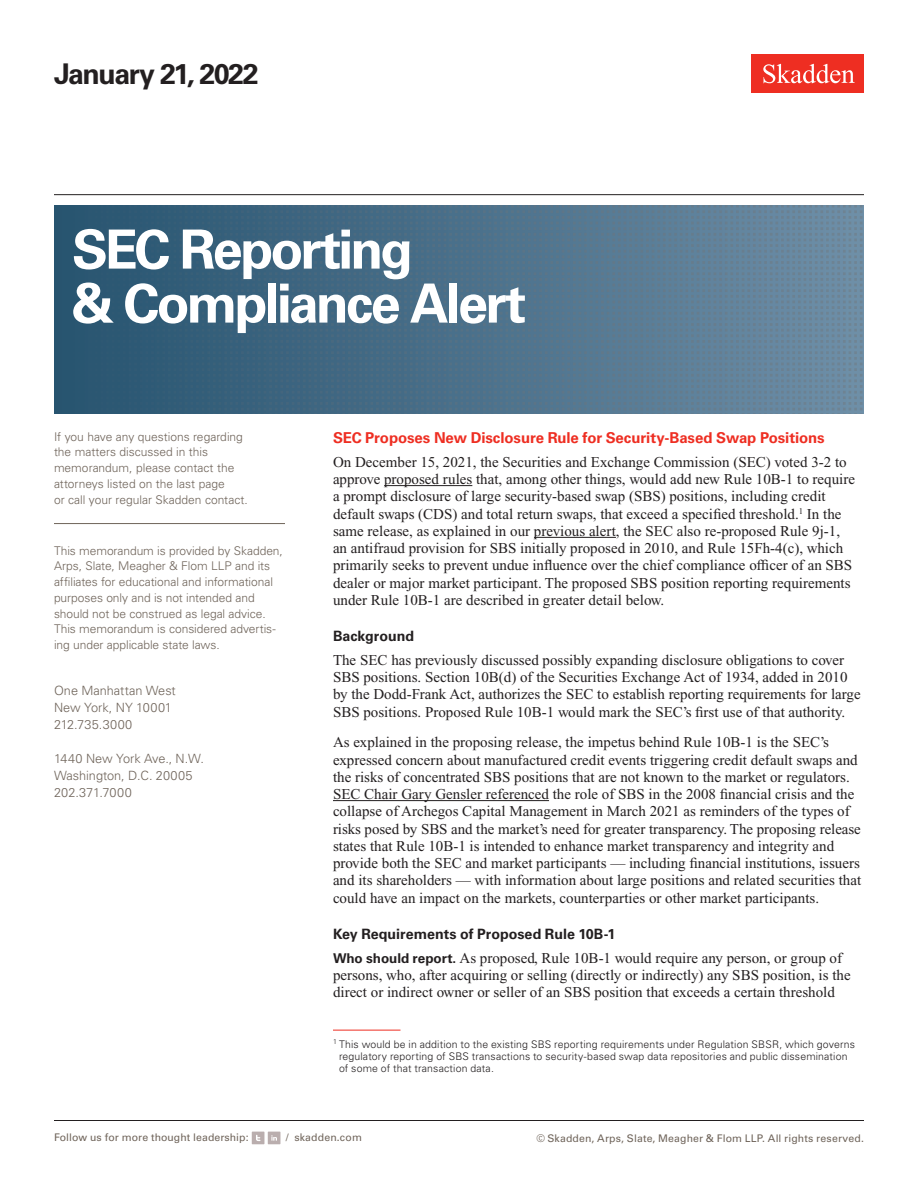
<style>
.page{position:relative;width:918px;height:1188px;background:#fff}
.page>*{position:absolute;margin:0;border:0;box-sizing:border-box;transform-origin:0 0}
.Title_Practice_Speci{font:700 54px/54px "Univers LT Std";letter-spacing:-.055em;color:#fff}
.Title_date{font:700 28.5px "Univers LT Std";letter-spacing:-.05em;color:#231f20}
.Main_Body{font:15px/17.2px "Times New Roman PS Std";color:#231f20}
.First_Level_Heading{font:700 15px "Univers LT Std";letter-spacing:-.01em;color:#ee2e22}
.Second_Level_Heading{font:700 14.25px "Univers LT Std";color:#231f20}
.Contacts{font:300 12.75px/17px "Univers LT Std";color:#6f645a}
.Sidebar_body_rule_be{font:300 12px/15.8px "Univers LT Std";letter-spacing:-.005em;color:#6f645a}
.Footnote{font:300 10.5px/12px "Univers LT Std";letter-spacing:.015em;color:#231f20}
.t1{font:10.5px "Univers LT Std";letter-spacing:.01em;color:#6f645a}
.s1{font-family:"Univers LT Std";font-weight:700;font-size:13.5px}
</style>
<div class="page">
<div style="left:752px;top:54px;width:112px;height:39px;background:#ee2e22"></div>
<svg style="left:763px;top:64px;width:92px;height:19px"></svg>
<hr style="left:54px;top:1120px;width:810px;height:1px;background:#231f20">
<hr style="left:54px;top:194px;width:810px;height:1px;background:#231f20">
<div style="left:252px;top:1132px;width:12px;height:12px;background:#baaeae"></div>
<svg style="left:256px;top:1135px;width:4px;height:6px"></svg>
<div style="left:268px;top:1132px;width:12px;height:12px;background:#baaeae"></div>
<svg style="left:271px;top:1135px;width:6px;height:6px"></svg>
<img style="left:54px;top:206px;width:810px;height:208px">
<hr style="left:54px;top:523px;width:231px;height:1px;background:#6f645a">
<hr style="left:384px;top:485px;width:88px;height:1px;background:#231f20">
<hr style="left:534px;top:537px;width:82px;height:1px;background:#231f20">
<hr style="left:333px;top:800px;width:216px;height:1px;background:#231f20">
<hr style="left:333px;top:1030px;width:67px;height:1px;background:#ee2e22">
<p class="Title_date" style="left:54px;top:57px;width:206px">January 21, 2022</p>
<h1 class="Title_Practice_Speci" style="left:72px;top:223px;width:456px">SEC Reporting<br>&amp; Compliance Alert</h1>
<p class="Sidebar_body_rule_be" style="left:54px;top:429px;width:195px">If you have any questions regarding the matters discussed in this memorandum, please contact the attorneys listed on the last page<br>or call your regular Skadden contact.</p>
<p class="Sidebar_body_rule_be" style="left:54px;top:543px;width:230px">This memorandum is provided by Skadden, Arps, Slate, Meagher &amp; Flom LLP and its affiliates for educational and informational purposes only and is not intended and should not be construed as legal advice.<br>This memorandum is considered advertis&shy;ing under applicable state laws.</p>
<p class="Contacts" style="left:54px;top:682px;width:123px">One Manhattan West<br>New York, NY 10001<br>212.735.3000</p>
<p class="Contacts" style="left:54px;top:750px;width:152px">1440 New York Ave., N.W.<br>Washington, D.C. 20005<br>202.371.7000</p>
<h1 class="First_Level_Heading" style="left:333px;top:429px;width:493px">SEC Proposes New Disclosure Rule for Security-Based Swap Positions</h1>
<p class="Main_Body" style="left:333px;top:453px;width:524px">On December 15, 2021, the Securities and Exchange Commission (SEC) voted 3-2 to approve proposed rules that, among other things, would add new Rule 10B-1 to require a prompt disclosure of large security-based swap (SBS) positions, including credit default swaps (CDS) and total return swaps, that exceed a specified threshold.<sup>1</sup> In the same release, as explained in our previous alert, the SEC also re-proposed Rule 9j-1, an antifraud provision for SBS initially proposed in 2010, and Rule 15Fh-4(c), which primarily seeks to prevent undue influence over the chief compliance officer of an SBS dealer or major market participant. The proposed SBS position reporting requirements under Rule 10B-1 are described in greater detail below.</p>
<h2 class="Second_Level_Heading" style="left:333px;top:627px;width:83px">Background</h2>
<p class="Main_Body" style="left:333px;top:651px;width:529px">The SEC has previously discussed possibly expanding disclosure obligations to cover SBS positions. Section 10B(d) of the Securities Exchange Act of 1934, added in 2010 by the Dodd-Frank Act, authorizes the SEC to establish reporting requirements for large SBS positions. Proposed Rule 10B-1 would mark the SEC’s first use of that authority.</p>
<p class="Main_Body" style="left:333px;top:734px;width:530px">As explained in the proposing release, the impetus behind Rule 10B-1 is the SEC’s expressed concern about manufactured credit events triggering credit default swaps and the risks of concentrated SBS positions that are not known to the market or regulators.<br>SEC Chair Gary Gensler referenced the role of SBS in the 2008 financial crisis and the collapse of Archegos Capital Management in March 2021 as reminders of the types of risks posed by SBS and the market’s need for greater transparency. The proposing release states that Rule 10B-1 is intended to enhance market transparency and integrity and provide both the SEC and market participants — including financial institutions, issuers and its shareholders — with information about large positions and related securities that could have an impact on the markets, counterparties or other market participants.</p>
<h2 class="Second_Level_Heading" style="left:333px;top:925px;width:284px">Key Requirements of Proposed Rule 10B-1</h2>
<p class="Main_Body" style="left:333px;top:949px;width:519px"><span class="s1">Who should report.</span> As proposed, Rule 10B-1 would require any person, or group of persons, who, after acquiring or selling (directly or indirectly) any SBS position, is the direct or indirect owner or seller of an SBS position that exceeds a certain threshold</p>
<p class="Footnote" style="left:339px;top:1038px;width:517px;text-indent:-6px"><sup>1</sup> This would be in addition to the existing SBS reporting requirements under Regulation SBSR, which governs regulatory reporting of SBS transactions to security-based swap data repositories and public dissemination of some of that transaction data.</p>
<p class="t1" style="left:54px;top:1131px;width:196px">Follow us for more thought leadership:</p>
<p class="t1" style="left:286px;top:1131px;width:77px">/ skadden.com</p>
<p class="t1" style="left:536px;top:1132px;width:329px">© Skadden, Arps, Slate, Meagher &amp; Flom LLP. All rights reserved.</p>
</div>
